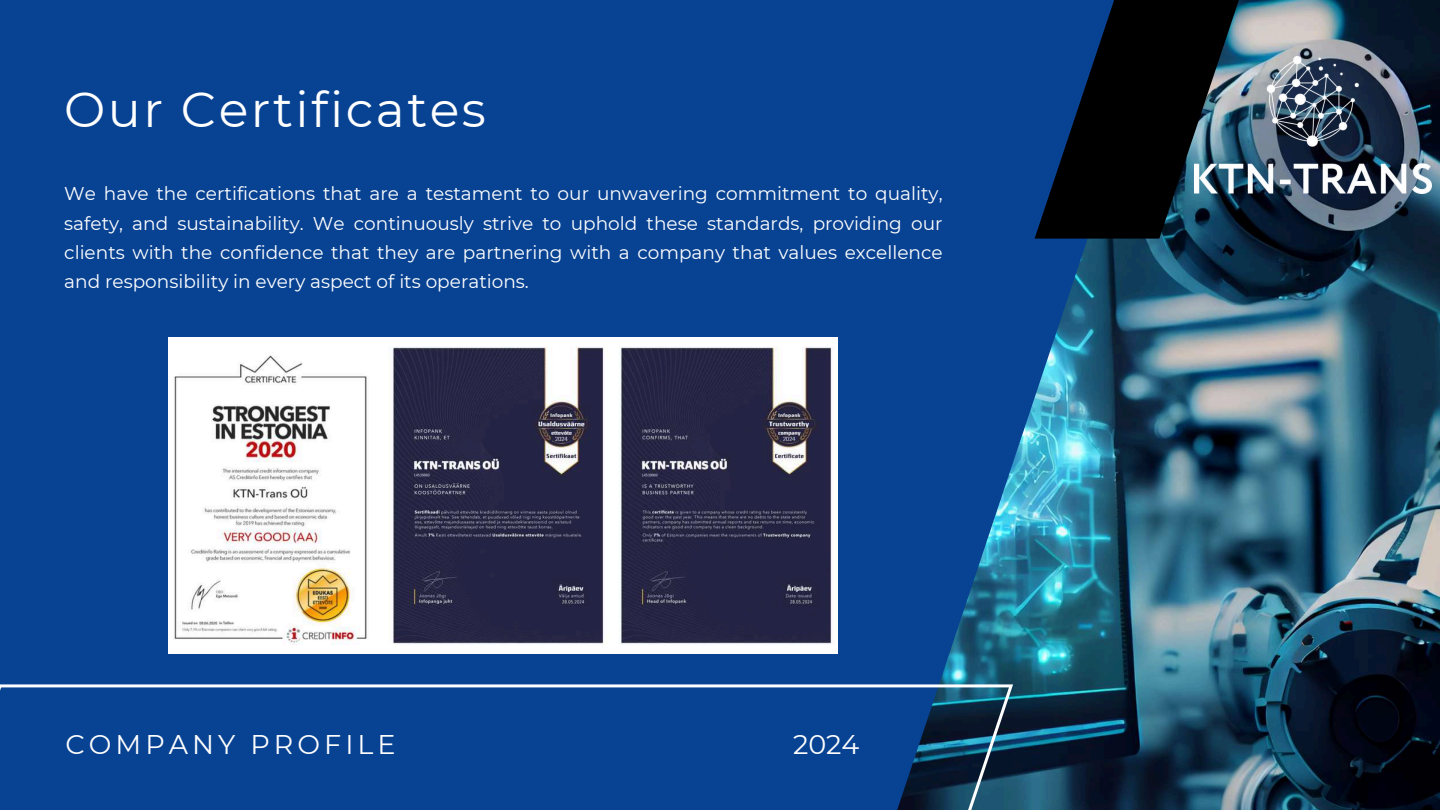
<style>
.page{position:relative;width:1440px;height:810px;background:#074293}
.page>*{position:absolute;margin:0;border:0;box-sizing:border-box;transform-origin:0 0}
.t1{font:49.1px "Montserrat";letter-spacing:.05em;color:#fff}
.t2{font:27px "Montserrat";letter-spacing:.15em;color:#fff}
.t3{font:18.5px/29.2px "Montserrat";color:#fff;text-align:justify}
</style>
<div class="page">
<img style="left:939px;top:0;width:501px;height:810px">
<svg style="left:1035px;top:0;width:249px;height:239px;fill:#000"></svg>
<svg style="left:0;top:684px;width:1013px;height:126px"></svg>
<img style="left:169px;top:338px;width:669px;height:315px">
<img style="left:1194px;top:57px;width:237px;height:137px">
<h1 class="t1" style="left:64px;top:80px;width:423px">Our Certificates</h1>
<p class="t3" style="left:64px;top:179px;width:880px">We have the certifications that are a testament to our unwavering commitment to quality, safety, and sustainability. We continuously strive to uphold these standards, providing our clients with the confidence that they are partnering with a company that values excellence and responsibility in every aspect of its operations.</p>
<h2 class="t2" style="left:65px;top:728px;width:332px">COMPANY PROFILE</h2>
<h2 class="t2" style="left:793px;top:728px;width:68px">2024</h2>
</div>
